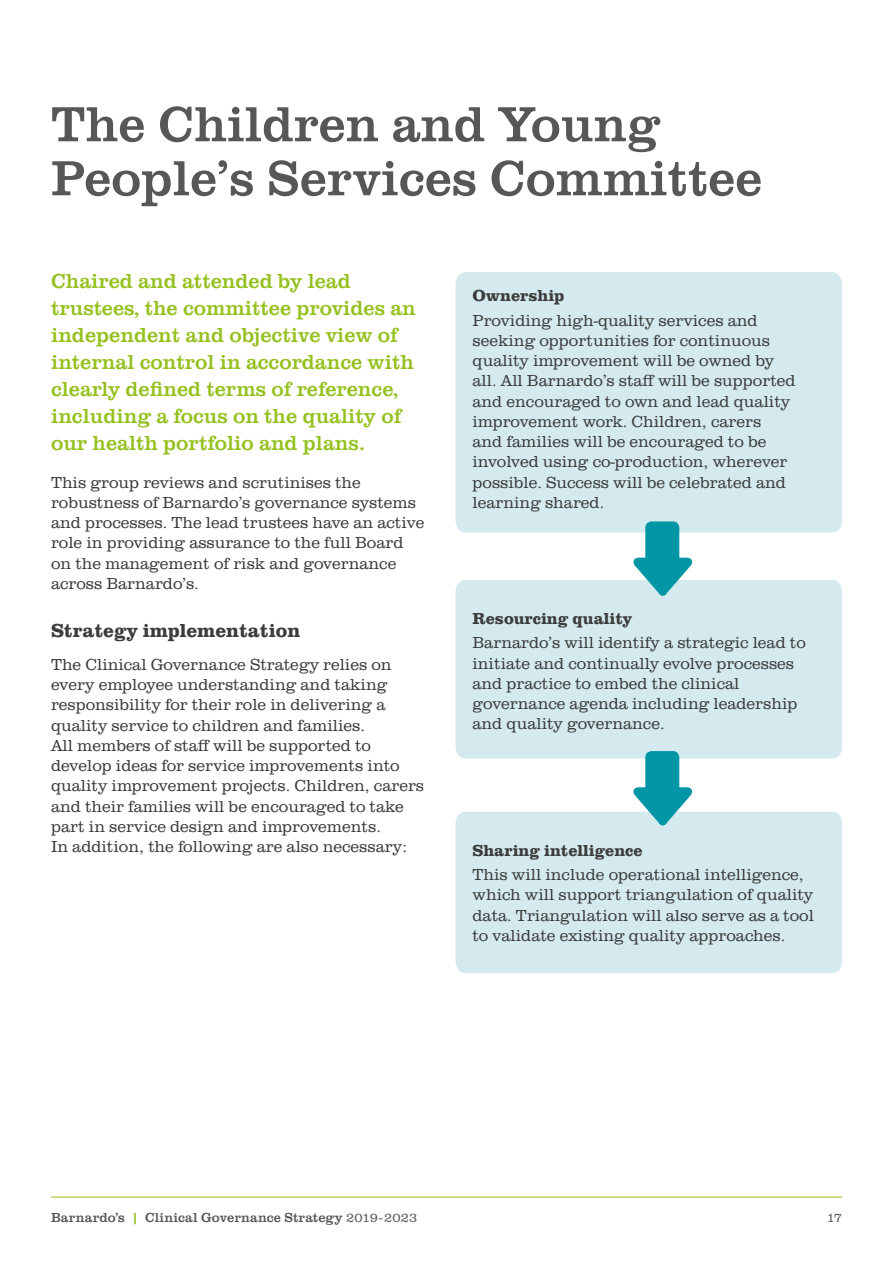
<style>
.page{position:relative;width:893px;height:1263px;background:#fff}
.page>*{position:absolute;margin:0;border:0;box-sizing:border-box;transform-origin:0 0}
.t1{font:51px/54px "URW Clarendon TOT";color:#575756}
.t2{font:21px/27px "URW Clarendon TOT";color:#95c11f}
.t3{font:700 19.5px "URW Clarendon TOT";color:#3c3c3b}
.t4{font:300 16.5px/20.2px "URW Clarendon TOT";color:#3c3c3b}
.t5{font:700 16.5px "URW Clarendon TOT";color:#3c3c3b}
.t6{font:13.5px "URW Clarendon TOT";letter-spacing:.01em;color:#575756}
.t7{font:300 13.5px "URW Clarendon TOT";color:#575756}
.s1{color:#95c11f}
.s2{font-weight:300}
</style>
<div class="page">
<hr style="left:51px;top:1197px;width:791px;height:1px;background:#95c11f">
<div style="left:455px;top:272px;width:387px;height:261px;background:#d4eaef"></div>
<div style="left:455px;top:580px;width:387px;height:178px;background:#d4eaef"></div>
<div style="left:455px;top:812px;width:387px;height:161px;background:#d4eaef"></div>
<svg style="left:632px;top:558px;width:61px;height:39px;background:#6cc1cb"></svg>
<div style="left:645px;top:521px;width:34px;height:44px;background:#0096a6;border-radius:6px"></div>
<svg style="left:632px;top:787px;width:61px;height:39px"></svg>
<div style="left:645px;top:751px;width:34px;height:44px;background:#0096a6;border-radius:6px"></div>
<h1 class="t1" style="left:51px;top:98px;width:713px">The Children and Young<br>People’s Services Committee</h1>
<p class="t2" style="left:51px;top:268px;width:366px">Chaired and attended by lead trustees, the committee provides an independent and objective view of internal control in accordance with clearly defined terms of reference, including a focus on the quality of our health portfolio and plans.</p>
<p class="t4" style="left:51px;top:472px;width:375px">This group reviews and scrutinises the robustness of Barnardo’s governance systems and processes. The lead trustees have an active role in providing assurance to the full Board on the management of risk and governance across Barnardo’s.</p>
<p class="t3" style="left:51px;top:619px;width:251px">Strategy implementation</p>
<p class="t4" style="left:51px;top:655px;width:375px">The Clinical Governance Strategy relies on every employee understanding and taking responsibility for their role in delivering a quality service to children and families.<br>All members of staff will be supported to develop ideas for service improvements into quality improvement projects. Children, carers and their families will be encouraged to take part in service design and improvements.<br>In addition, the following are also necessary:</p>
<p class="t5" style="left:472px;top:286px;width:93px">Ownership</p>
<p class="t4" style="left:472px;top:310px;width:325px">Providing high-quality services and seeking opportunities for continuous quality improvement will be owned by all. All Barnardo’s staff will be supported and encouraged to own and lead quality improvement work. Children, carers<br>and families will be encouraged to be involved using co-production, wherever possible. Success will be celebrated and learning shared.</p>
<p class="t5" style="left:472px;top:608px;width:161px">Resourcing quality</p>
<p class="t4" style="left:472px;top:633px;width:335px">Barnardo’s will identify a strategic lead to initiate and continually evolve processes and practice to embed the clinical governance agenda including leadership and quality governance.</p>
<p class="t5" style="left:472px;top:840px;width:172px">Sharing intelligence</p>
<p class="t4" style="left:472px;top:865px;width:343px">This will include operational intelligence, which will support triangulation of quality data. Triangulation will also serve as a tool to validate existing quality approaches.</p>
<p class="t6" style="left:51px;top:1210px;width:368px">Barnardo’s <span class="s1">|</span> Clinical Governance Strategy <span class="s2">2019-2023</span></p>
<p class="t7" style="left:827px;top:1210px;width:17px">17</p>
</div>
